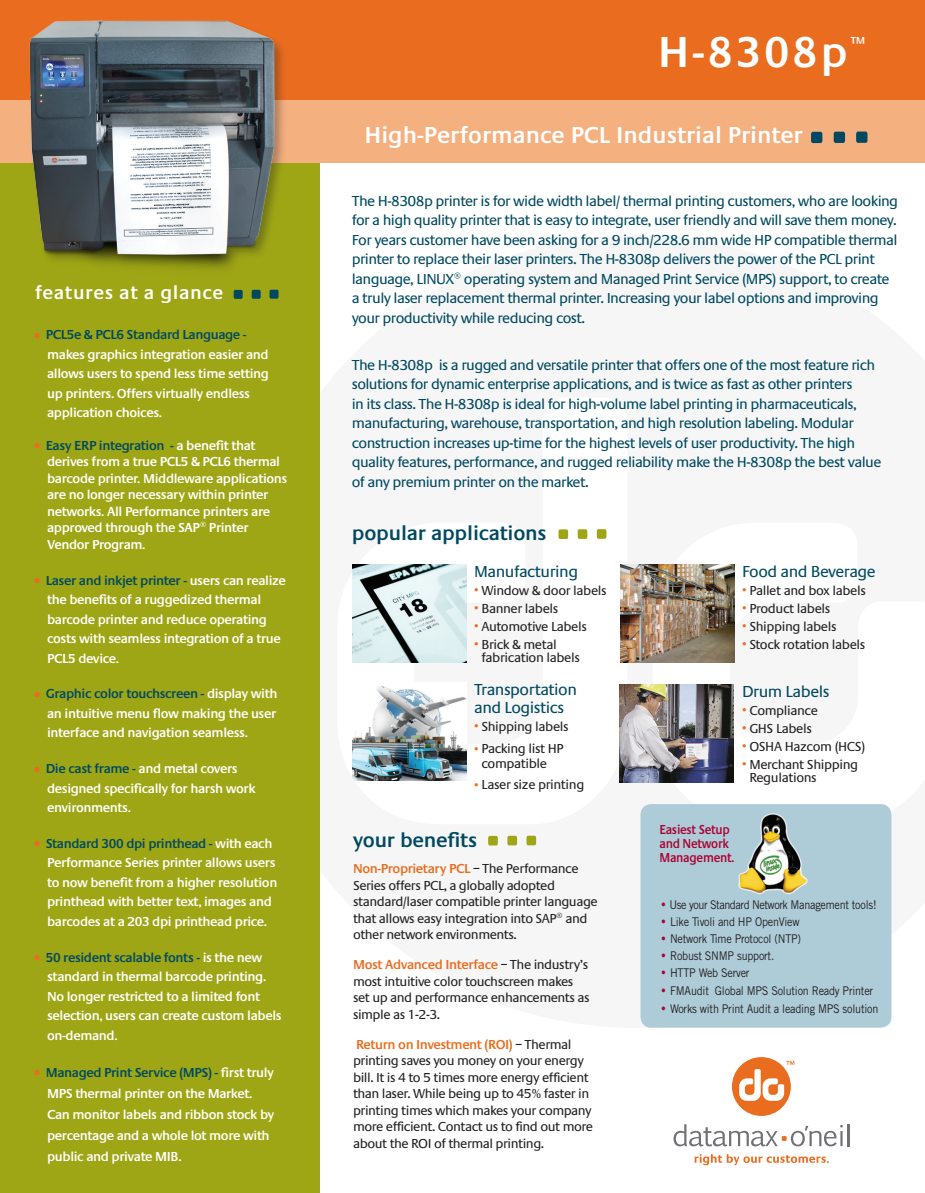
<style>
.page{position:relative;width:925px;height:1193px;background:#fff}
.page>*{position:absolute;margin:0;border:0;box-sizing:border-box;transform-origin:0 0}
.t1{font:600 45px "Praxis";letter-spacing:.06em;color:#fff}
.t2{font:600 24px "Praxis";color:#fff}
.t3{font:600 21px "Praxis";letter-spacing:-.01em;color:#004960}
.t4{font:600 19.65px "Praxis";letter-spacing:.03em;color:#fff}
.t5{font:600 18px "Praxis";color:#fff}
.t6{font:16.5px/18px "Praxis";letter-spacing:-.03em;color:#004960}
.t7{font:15px/19.5px "Praxis";letter-spacing:-.04em;color:#004960}
.t8{font:600 13.5px/19.5px "Praxis";letter-spacing:-.03em;color:#fff}
.t9{font:13.5px/16.5px "Praxis";letter-spacing:-.035em;color:#231f20}
.t10{font:600 13.5px/14px "Praxis";letter-spacing:-.02em;color:#ab0333;scale:.9 1}
.t11{font:12px "Trade Gothic";letter-spacing:-.02em;color:#231f20;scale:.9 1}
.t12{font:12px "Trade Gothic";letter-spacing:-.04em;color:#231f20;scale:.9 1}
.s1{font-family:"Trade Gothic";font-weight:400;font-size:15px;color:#ea6d1f}
.s2{color:#004960}
.s3{font-family:"Trade Gothic";font-size:9px;color:#ea6d1f}
.s4{font-family:"Praxis";font-weight:600;font-size:13.5px;color:#ab0333}
.s5{font-weight:600;color:#ea6d1f}
</style>
<div class="page">
<svg style="left:652px;top:564px;width:240px;height:260px"></svg>
<div style="left:0;top:125px;width:319px;height:1067px;background:#9ea615"></div>
<div style="left:0;top:99px;width:924px;height:64px;background:#f5b080"></div>
<div style="left:0;top:0;width:924px;height:99px;background:#ea6d1f"></div>
<svg style="left:811px;top:132px;width:11px;height:11px"></svg>
<svg style="left:833px;top:132px;width:12px;height:11px"></svg>
<svg style="left:856px;top:131px;width:11px;height:12px"></svg>
<svg style="left:234px;top:290px;width:9px;height:9px"></svg>
<svg style="left:252px;top:290px;width:9px;height:9px"></svg>
<svg style="left:269px;top:290px;width:9px;height:9px"></svg>
<img style="left:16px;top:20px;width:280px;height:249px">
<svg style="left:558px;top:529px;width:10px;height:10px"></svg>
<svg style="left:577px;top:529px;width:10px;height:10px"></svg>
<svg style="left:596px;top:529px;width:10px;height:9px"></svg>
<img style="left:352px;top:686px;width:114px;height:94px">
<img style="left:352px;top:564px;width:114px;height:98px">
<img style="left:620px;top:564px;width:114px;height:98px">
<img style="left:619px;top:684px;width:114px;height:98px">
<svg style="left:488px;top:835px;width:10px;height:10px"></svg>
<svg style="left:507px;top:835px;width:10px;height:10px"></svg>
<svg style="left:526px;top:835px;width:10px;height:10px"></svg>
<div style="left:640px;top:804px;width:251px;height:223px;background:#aeccd8;border-radius:11px"></div>
<img style="left:738px;top:813px;width:70px;height:81px">
<div style="left:732px;top:1056px;width:58px;height:59px;background:#ea6d1f;border-radius:50%"></div>
<hr style="left:847px;top:1124px;width:2px;height:22px;background:#717074">
<svg style="left:673px;top:1124px;width:169px;height:22px"></svg>
<svg style="left:694px;top:1154px;width:134px;height:11px"></svg>
<svg style="left:739px;top:1060px;width:55px;height:40px"></svg>
<h3 class="t4" style="left:35px;top:281px;width:190px">features at a glance</h3>
<p class="t8" style="left:47px;top:325px;width:223px;text-indent:-13px"><span class="s1">•</span> <span class="s2">PCL5e &amp; PCL6 Standard Language - </span>makes graphics integration easier and allows users to spend less time setting up printers. Offers virtually endless application choices.</p>
<p class="t8" style="left:47px;top:437px;width:242px;line-height:16.5px;text-indent:-13px"><span class="s1">•</span> <span class="s2">Easy ERP integration -</span> a benefit that derives from a true PCL5 &amp; PCL6 thermal barcode printer. Middleware applications are no longer necessary within printer networks. All Performance printers are approved through the SAP® Printer Vendor Program.</p>
<p class="t8" style="left:47px;top:570px;width:240px;text-indent:-13px"><span class="s1">•</span> <span class="s2">Laser and inkjet printer -</span> users can realize the benefits of a ruggedized thermal barcode printer and reduce operating costs with seamless integration of a true PCL5 device.</p>
<p class="t8" style="left:47px;top:684px;width:232px;text-align:justify;text-indent:-13px"><span class="s1">•</span> <span class="s2">Graphic color touchscreen -</span> display with an intuitive menu flow making the user interface and navigation seamless.</p>
<p class="t8" style="left:47px;top:759px;width:210px;text-indent:-13px"><span class="s1">•</span> <span class="s2">Die cast frame -</span> and metal covers designed specifically for harsh work environments.</p>
<p class="t8" style="left:47px;top:833px;width:232px;text-indent:-13px"><span class="s1">•</span> <span class="s2">Standard 300 dpi printhead -</span> with each Performance Series printer allows users to now benefit from a higher resolution printhead with better text, images and barcodes at a 203 dpi printhead price.</p>
<p class="t8" style="left:47px;top:947px;width:236px;text-indent:-13px"><span class="s1">•</span> <span class="s2">50 resident scalable fonts -</span> is the new standard in thermal barcode printing.<br>No longer restricted to a limited font selection, users can create custom labels on-demand.</p>
<p class="t8" style="left:47px;top:1062px;width:229px;line-height:21px;text-indent:-13px"><span class="s1">•</span> <span class="s2">Managed Print Service (MPS) -</span> first truly MPS thermal printer on the Market.<br>Can monitor labels and ribbon stock by percentage and a whole lot more with public and private MIB.</p>
<h1 class="t1" style="left:658px;top:27px;width:191px">H-8308p</h1>
<h3 class="t5" style="left:850px;top:33px;width:16px">™</h3>
<h2 class="t2" style="left:364px;top:122px;width:440px">High-Performance PCL Industrial Printer</h2>
<p class="t7" style="left:352px;top:191px;width:548px">The H-8308p printer is for wide width label/ thermal printing customers, who are looking for a high quality printer that is easy to integrate, user friendly and will save them money.<br>For years customer have been asking for a 9 inch/228.6 mm wide HP compatible thermal printer to replace their laser printers. The H-8308p delivers the power of the PCL print language, LINUX® operating system and Managed Print Service (MPS) support, to create a truly laser replacement thermal printer. Increasing your label options and improving your productivity while reducing cost.</p>
<p class="t7" style="left:352px;top:355px;width:531px">The H-8308p is a rugged and versatile printer that offers one of the most feature rich solutions for dynamic enterprise applications, and is twice as fast as other printers<br>in its class. The H-8308p is ideal for high-volume label printing in pharmaceuticals, manufacturing, warehouse, transportation, and high resolution labeling. Modular construction increases up-time for the highest levels of user productivity. The high quality features, performance, and rugged reliability make the H-8308p the best value of any premium printer on the market.</p>
<h3 class="t3" style="left:352px;top:521px;width:196px">popular applications</h3>
<p class="t6" style="left:474px;top:562px;width:105px">Manufacturing</p>
<p class="t9" style="left:474px;top:582px;width:134px"><span class="s3">•</span> Window &amp; door labels</p>
<p class="t9" style="left:474px;top:600px;width:86px"><span class="s3">•</span> Banner labels</p>
<p class="t9" style="left:474px;top:618px;width:114px"><span class="s3">•</span> Automotive Labels</p>
<p class="t9" style="left:481px;top:637px;width:100px;line-height:13.5px;text-indent:-7px"><span class="s3">•</span> Brick &amp; metal fabrication labels</p>
<p class="t6" style="left:474px;top:680px;width:104px">Transportation and Logistics</p>
<p class="t9" style="left:474px;top:718px;width:96px"><span class="s3">•</span> Shipping labels</p>
<p class="t9" style="left:481px;top:741px;width:84px;line-height:15px;text-indent:-7px"><span class="s3">•</span> Packing list HP compatible</p>
<p class="t9" style="left:474px;top:776px;width:112px"><span class="s3">•</span> Laser size printing</p>
<p class="t6" style="left:742px;top:562px;width:135px">Food and Beverage</p>
<p class="t9" style="left:742px;top:582px;width:125px"><span class="s3">•</span> Pallet and box labels</p>
<p class="t9" style="left:742px;top:600px;width:90px"><span class="s3">•</span> Product labels</p>
<p class="t9" style="left:742px;top:618px;width:96px"><span class="s3">•</span> Shipping labels</p>
<p class="t9" style="left:742px;top:636px;width:125px"><span class="s3">•</span> Stock rotation labels</p>
<p class="t6" style="left:742px;top:682px;width:89px">Drum Labels</p>
<p class="t9" style="left:742px;top:702px;width:77px"><span class="s3">•</span> Compliance</p>
<p class="t9" style="left:742px;top:720px;width:71px"><span class="s3">•</span> GHS Labels</p>
<p class="t9" style="left:742px;top:738px;width:125px"><span class="s3">•</span> OSHA Hazcom (HCS)</p>
<p class="t9" style="left:749px;top:757px;width:110px;line-height:13.5px;text-indent:-7px"><span class="s3">•</span> Merchant Shipping<br>Regulations</p>
<h3 class="t3" style="left:353px;top:828px;width:126px">your benefits</h3>
<p class="t10" style="left:659px;top:822px;width:85px">Easiest Setup and Network<br>Management.</p>
<p class="t12" style="left:659px;top:897px;width:243px"><span class="s4">•</span> Use your Standard Network Management tools!</p>
<p class="t11" style="left:659px;top:914px;width:157px"><span class="s4">•</span> Like Tivoli and HP OpenView</p>
<p class="t11" style="left:659px;top:931px;width:159px"><span class="s4">•</span> Network Time Protocol (NTP)</p>
<p class="t11" style="left:659px;top:948px;width:129px"><span class="s4">•</span> Robust SNMP support.</p>
<p class="t11" style="left:659px;top:965px;width:102px"><span class="s4">•</span> HTTP Web Server</p>
<p class="t11" style="left:659px;top:983px;width:239px"><span class="s4">•</span> FMAudit Global MPS Solution Ready Printer</p>
<p class="t11" style="left:659px;top:1001px;width:245px"><span class="s4">•</span> Works with Print Audit a leading MPS solution</p>
<p class="t9" style="left:353px;top:860px;width:246px"><span class="s5">Non-Proprietary PCL</span> – The Performance Series offers PCL, a globally adopted standard/laser compatible printer language that allows easy integration into SAP® and other network environments.</p>
<p class="t9" style="left:353px;top:956px;width:238px"><span class="s5">Most Advanced Interface</span> – The industry’s most intuitive color touchscreen makes set up and performance enhancements as simple as 1-2-3.</p>
<p class="t9" style="left:353px;top:1036px;width:242px"><span class="s5">Return on Investment (ROI)</span> – Thermal printing saves you money on your energy bill. It is 4 to 5 times more energy efficient than laser. While being up to 45% faster in printing times which makes your company more efficient. Contact us to find out more about the ROI of thermal printing.</p>
</div>
